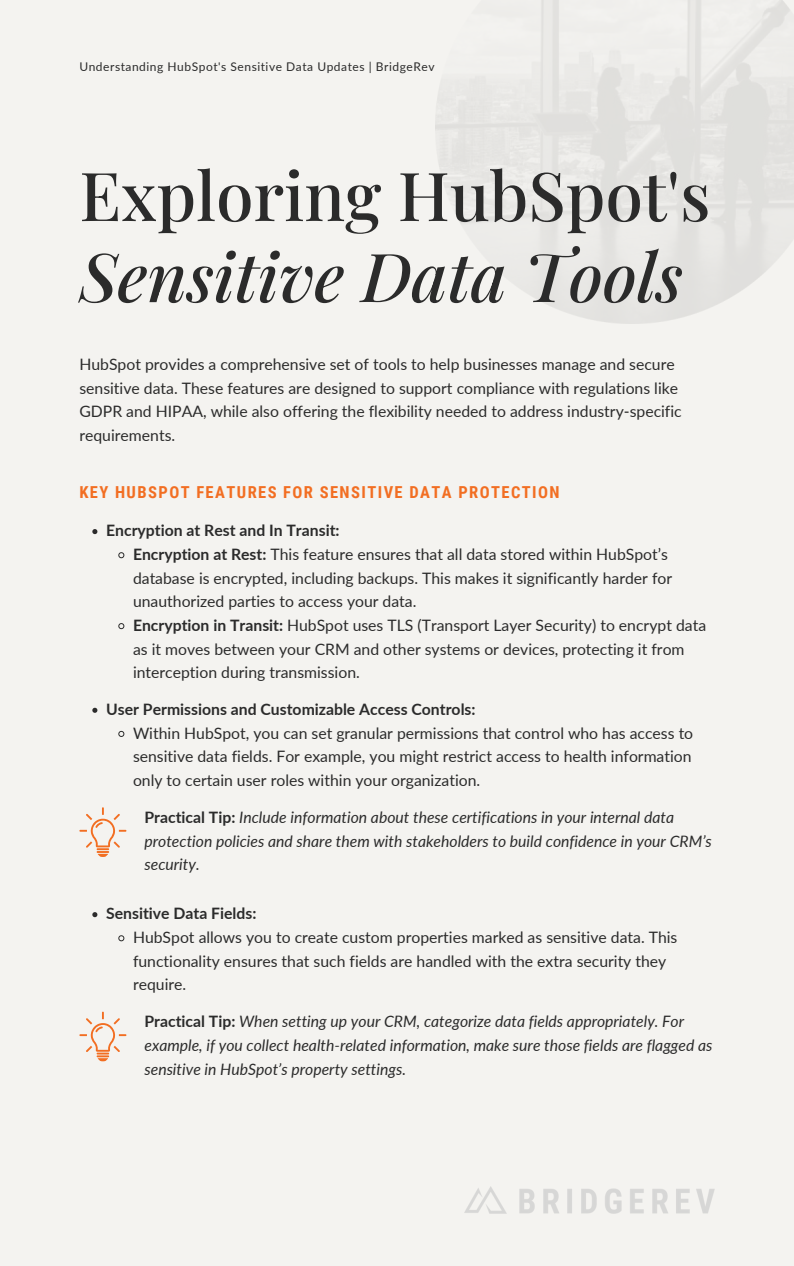
<style>
.page{position:relative;width:794px;height:1266px;background:#fff}
.page>*{position:absolute;margin:0;border:0;box-sizing:border-box;transform-origin:0 0}
.t1{font:500 67.5px/81px "Playfair Display";color:#2b2b2b}
.t2{font:700 16.5px "Roboto Condensed";letter-spacing:.085em;color:#f26e22}
.t3{font:15.75px/23.6px "Lato";color:#2b2b2b}
.t4{font:italic 15.75px/23.6px "Lato";color:#2b2b2b}
.t5{font:700 15.75px "Lato";color:#2b2b2b}
.t6{font:12px "Lato";letter-spacing:.045em;color:#2b2b2b}
.s1{font-style:italic}
.s2{font-weight:700}
.s3{font-weight:700;font-style:normal}
</style>
<div class="page">
<div style="left:0;top:0;width:793px;height:1266px;background:#f4f3f0"></div>
<img style="left:464px;top:1186px;width:250px;height:27px">
<svg style="left:92px;top:529px;width:5px;height:5px"></svg>
<svg style="left:118px;top:552px;width:6px;height:6px"></svg>
<svg style="left:118px;top:623px;width:6px;height:6px"></svg>
<svg style="left:92px;top:708px;width:5px;height:5px"></svg>
<svg style="left:118px;top:731px;width:6px;height:6px"></svg>
<svg style="left:92px;top:912px;width:5px;height:5px"></svg>
<svg style="left:118px;top:935px;width:6px;height:6px"></svg>
<svg style="left:79px;top:807px;width:47px;height:50px"></svg>
<svg style="left:79px;top:1011px;width:47px;height:50px"></svg>
<p class="t6" style="left:79px;top:59px;width:356px">Understanding HubSpot's Sensitive Data Updates | BridgeRev</p>
<p class="t1" style="left:79px;top:153px;width:632px">Exploring HubSpot's<br><span class="s1">Sensitive Data Tools</span></p>
<p class="t3" style="left:79px;top:352px;width:603px">HubSpot provides a comprehensive set of tools to help businesses manage and secure sensitive data. These features are designed to support compliance with regulations like GDPR and HIPAA, while also offering the flexibility needed to address industry-specific requirements.</p>
<p class="t2" style="left:79px;top:482px;width:481px">KEY HUBSPOT FEATURES FOR SENSITIVE DATA PROTECTION</p>
<h1 class="t5" style="left:106px;top:521px;width:235px">Encryption at Rest and In Transit:</h1>
<p class="t3" style="left:133px;top:542px;width:540px"><span class="s2">Encryption at Rest:</span> This feature ensures that all data stored within HubSpot’s database is encrypted, including backups. This makes it significantly harder for unauthorized parties to access your data.</p>
<p class="t3" style="left:133px;top:613px;width:574px"><span class="s2">Encryption in Transit:</span> HubSpot uses TLS (Transport Layer Security) to encrypt data as it moves between your CRM and other systems or devices, protecting it from interception during transmission.</p>
<p class="t5" style="left:106px;top:699px;width:370px">User Permissions and Customizable Access Controls:</p>
<p class="t3" style="left:133px;top:721px;width:561px;text-align:justify">Within HubSpot, you can set granular permissions that control who has access to sensitive data fields. For example, you might restrict access to health information only to certain user roles within your organization.</p>
<h3 class="t4" style="left:144px;top:805px;width:568px"><span class="s3">Practical Tip:</span> Include information about these certifications in your internal data protection policies and share them with stakeholders to build confidence in your CRM’s security.</h3>
<p class="t5" style="left:106px;top:904px;width:152px">Sensitive Data Fields:</p>
<p class="t3" style="left:133px;top:925px;width:545px">HubSpot allows you to create custom properties marked as sensitive data. This functionality ensures that such fields are handled with the extra security they require.</p>
<p class="t4" style="left:144px;top:1009px;width:569px"><span class="s3">Practical Tip:</span> When setting up your CRM, categorize data fields appropriately. For example, if you collect health-related information, make sure those fields are flagged as sensitive in HubSpot’s property settings.</p>
</div>
